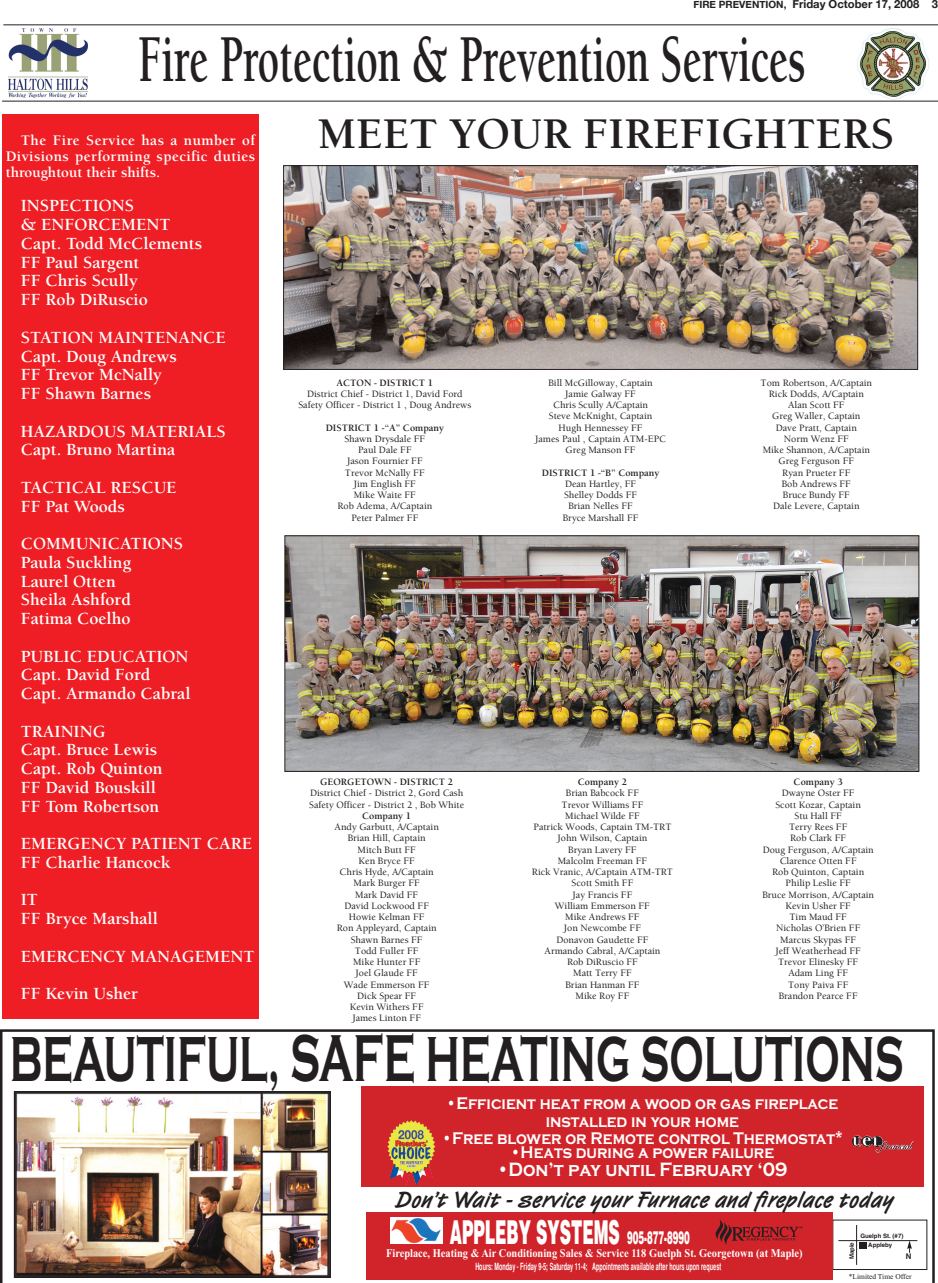
<style>
.page{position:relative;width:938px;height:1283px;background:#fff}
.page>*{position:absolute;margin:0;border:0;box-sizing:border-box;transform-origin:0 0}
.t1{font:700 68.75px "Berkeley";color:#231f20;scale:.6 1}
.t2{font:700 65.88px "Copperplate Gothic";color:#231f20;scale:.61 1}
.t3{font:700 45px "Berkeley";color:#231f20}
.t4{font:900 32.88px "Helvetica";color:#fff;scale:.48 1}
.t5{font:23px "Van Dijk Bold Plain";color:#231f20;scale:1.04 1}
.t6{font:700 20px "Copperplate Gothic";color:#fff;scale:.87 1}
.t7{font:700 17.5px/18.8px "Berkeley";color:#fff}
.t8{font:700 17.5px/17.5px "Copperplate Gothic";color:#fff;text-align:center;scale:.87 1}
.t9{font:700 15px/16.2px "Berkeley";letter-spacing:.02em;color:#fff;text-align:justify}
.t10{font:700 11.75px "Times New Roman";color:#fff;scale:.89 1}
.t11{font:700 11.25px "Helvetica Neue";color:#231f20}
.t12{font:500 10px/11.2px "Berkeley";color:#231f20;text-align:center}
.t13{font:700 10px "Berkeley";color:#231f20}
.t14{font:10px "Helvetica CY Bold";color:#fff;scale:.68 1}
.t15{font:700 7.75px "Helvetica";color:#231f20}
.t16{font:7.5px "Times New Roman";color:#231f20}
.t17{font:700 6.12px "Helvetica";color:#231f20}
.t18{font:700 6px/9.1px "Helvetica";color:#231f20;text-align:center}
.s1{font-size:10px}
.s2{font-size:68.62px}
.s3{font-size:18px}
</style>
<div class="page">
<svg style="left:0;top:1029px;width:934px;height:253px"></svg>
<img style="left:16px;top:1093px;width:312px;height:182px">
<div style="left:14px;top:1091px;width:316px;height:186px;border:1px solid #231f20"></div>
<div style="left:361px;top:1086px;width:562px;height:100px;background:#d1232a"></div>
<img style="left:387px;top:1120px;width:48px;height:65px">
<img style="left:852px;top:1135px;width:61px;height:17px">
<hr style="left:856px;top:1225px;width:1px;height:39px;background:#231f20">
<hr style="left:838px;top:1240px;width:79px;height:1px;background:#231f20">
<div style="left:858px;top:1242px;width:8px;height:6px;background:#231f20"></div>
<svg style="left:907px;top:1240px;width:4px;height:12px"></svg>
<div style="left:366px;top:1211px;width:466px;height:68px;background:#d1232a"></div>
<img style="left:390px;top:1217px;width:52px;height:26px">
<img style="left:715px;top:1219px;width:88px;height:26px">
<img style="left:8px;top:28px;width:80px;height:70px">
<img style="left:857px;top:28px;width:72px;height:71px">
<hr style="left:3px;top:25px;width:935px;height:1px;background:#231f20">
<hr style="left:2px;top:101px;width:936px;height:1px;background:#231f20">
<div style="left:2px;top:114px;width:257px;height:904px;background:#ee1e24"></div>
<img style="left:285px;top:167px;width:631px;height:201px">
<div style="left:283px;top:165px;width:635px;height:205px;border:1px solid #231f20"></div>
<img style="left:286px;top:537px;width:631px;height:232px">
<div style="left:284px;top:535px;width:635px;height:236px;border:1px solid #231f20"></div>
<p class="t11" style="left:693px;top:-3px;width:246px"><span class="s1">FIRE PREVENTION,</span> Friday October 17, 2008 3</p>
<h1 class="t1" style="left:138px;top:32px;width:1114px">Fire Protection &amp; Prevention Services</h1>
<h3 class="t9" style="left:6px;top:133px;width:251px;text-indent:15px">The Fire Service has a number of Divisions performing specific duties throughtout their shifts.</h3>
<h3 class="t7" style="left:21px;top:198px;width:183px">INSPECTIONS<br>&amp; ENFORCEMENT<br>Capt. Todd McClements<br>FF Paul Sargent<br>FF Chris Scully<br>FF Rob DiRuscio</h3>
<h3 class="t7" style="left:21px;top:329px;width:207px">STATION MAINTENANCE<br>Capt. Doug Andrews<br>FF Trevor McNally<br>FF Shawn Barnes</h3>
<h3 class="t7" style="left:21px;top:423px;width:206px">HAZARDOUS MATERIALS<br>Capt. Bruno Martina</h3>
<h3 class="t7" style="left:21px;top:479px;width:157px">TACTICAL RESCUE<br>FF Pat Woods</h3>
<h3 class="t7" style="left:21px;top:536px;width:164px">COMMUNICATIONS<br>Paula Suckling<br>Laurel Otten<br>Sheila Ashford<br>Fatima Coelho</h3>
<h3 class="t7" style="left:21px;top:648px;width:171px">PUBLIC EDUCATION<br>Capt. David Ford<br>Capt. Armando Cabral</h3>
<h3 class="t7" style="left:21px;top:723px;width:143px">TRAINING<br>Capt. Bruce Lewis<br>Capt. Rob Quinton<br>FF David Bouskill<br>FF Tom Robertson</h3>
<h3 class="t7" style="left:21px;top:836px;width:233px">EMERGENCY PATIENT CARE<br>FF Charlie Hancock</h3>
<h3 class="t7" style="left:21px;top:892px;width:139px">IT<br>FF Bryce Marshall</h3>
<h3 class="t7" style="left:21px;top:939px;width:235px;line-height:37.5px">EMERCENCY MANAGEMENT<br>FF Kevin Usher</h3>
<h3 class="t3" style="left:318px;top:116px;width:578px">MEET YOUR FIREFIGHTERS</h3>
<p class="t13" style="left:336px;top:378px;width:98px">ACTON - DISTRICT 1</p>
<p class="t12" style="left:298px;top:389px;width:174px">District Chief - District 1, David Ford<br>Safety Officer - District 1 , Doug Andrews</p>
<p class="t13" style="left:326px;top:423px;width:120px">DISTRICT 1 -“A” Company</p>
<p class="t12" style="left:337px;top:434px;width:96px">Shawn Drysdale FF<br>Paul Dale FF<br>Jason Fournier FF<br>Trevor McNally FF<br>Jim English FF<br>Mike Waite FF<br>Rob Adema, A/Captain<br>Peter Palmer FF</p>
<p class="t12" style="left:535px;top:378px;width:132px">Bill McGilloway, Captain<br>Jamie Galway FF<br>Chris Scully A/Captain<br>Steve McKnight, Captain<br>Hugh Hennessey FF<br>James Paul , Captain ATM-EPC<br>Greg Manson FF</p>
<p class="t13" style="left:542px;top:468px;width:119px">DISTRICT 1 -“B” Company</p>
<p class="t12" style="left:563px;top:479px;width:77px">Dean Hartley, FF<br>Shelley Dodds FF<br>Brian Nelles FF<br>Bryce Marshall FF</p>
<p class="t12" style="left:760px;top:378px;width:113px">Tom Robertson, A/Captain<br>Rick Dodds, A/Captain<br>Alan Scott FF<br>Greg Waller, Captain<br>Dave Pratt, Captain<br>Norm Wenz FF<br>Mike Shannon, A/Captain<br>Greg Ferguson FF<br>Ryan Prueter FF<br>Bob Andrews FF<br>Bruce Bundy FF<br>Dale Levere, Captain</p>
<p class="t13" style="left:320px;top:778px;width:135px">GEORGETOWN - DISTRICT 2</p>
<p class="t12" style="left:309px;top:788px;width:156px;text-align:left">District Chief - District 2, Gord Cash<br>Safety Officer - District 2 , Bob White</p>
<p class="t13" style="left:362px;top:811px;width:51px">Company 1</p>
<p class="t12" style="left:334px;top:822px;width:106px">Andy Garbutt, A/Captain<br>Brian Hill, Captain<br>Mitch Butt FF<br>Ken Bryce FF<br>Chris Hyde, A/Captain<br>Mark Burger FF<br>Mark David FF<br>David Lockwood FF<br>Howie Kelman FF<br>Ron Appleyard, Captain<br>Shawn Barnes FF<br>Todd Fuller FF<br>Mike Hunter FF<br>Joel Glaude FF<br>Wade Emmerson FF<br>Dick Spear FF<br>Kevin Withers FF<br>James Linton FF</p>
<p class="t13" style="left:578px;top:778px;width:51px">Company 2</p>
<p class="t12" style="left:532px;top:788px;width:143px">Brian Babcock FF<br>Trevor Williams FF<br>Michael Wilde FF<br>Patrick Woods, Captain TM-TRT<br>John Wilson, Captain<br>Bryan Lavery FF<br>Malcolm Freeman FF<br>Rick Vranic, A/Captain ATM-TRT<br>Scott Smith FF<br>Jay Francis FF<br>William Emmerson FF<br>Mike Andrews FF<br>Jon Newcombe FF<br>Donavon Gaudette FF<br>Armando Cabral, A/Captain<br>Rob DiRuscio FF<br>Matt Terry FF<br>Brian Hanman FF<br>Mike Roy FF</p>
<p class="t13" style="left:793px;top:778px;width:51px">Company 3</p>
<p class="t12" style="left:762px;top:788px;width:113px">Dwayne Oster FF<br>Scott Kozar, Captain<br>Stu Hall FF<br>Terry Rees FF<br>Rob Clark FF<br>Doug Ferguson, A/Captain<br>Clarence Otten FF<br>Rob Quinton, Captain<br>Philip Leslie FF<br>Bruce Morrison, A/Captain<br>Kevin Usher FF<br>Tim Maud FF<br>Nicholas O’Brien FF<br>Marcus Skypas FF<br>Jeff Weatherhead FF<br>Trevor Elinesky FF<br>Adam Ling FF<br>Tony Paiva FF<br>Brandon Pearce FF</p>
<h2 class="t2" style="left:10px;top:1019px;width:1466px">BEAUTIFUL, <span class="s2">SAFE</span> HEATING SOLUTIONS</h2>
<h3 class="t8" style="left:446px;top:1094px;width:452px">•Efficient heat from a wood or gas fireplace installed in your home</h3>
<h3 class="t8" style="left:442px;top:1129px;width:462px">•Free blower or Remote control Thermostat*</h3>
<h3 class="t8" style="left:510px;top:1143px;width:305px">•Heats during a power failure</h3>
<h3 class="t6" style="left:497px;top:1157px;width:335px">•Don’t pay until February ‘09</h3>
<h3 class="t5" style="left:396px;top:1185px;width:480px">Don’t Wait - service your Furnace and fireplace today</h3>
<h3 class="t4" style="left:450px;top:1220px;width:502px">APPLEBY SYSTEMS <span class="s3">905-877-8990</span></h3>
<p class="t10" style="left:386px;top:1248px;width:469px">Fireplace, Heating &amp; Air Conditioning Sales &amp; Service 118 Guelph St. Georgetown (at Maple)</p>
<p class="t14" style="left:475px;top:1260px;width:363px">Hours: Monday - Friday 9-5; Saturday 11-4; Appointments available after hours upon request</p>
<p class="t16" style="left:848px;top:1272px;width:64px">*Limited Time Offer</p>
<p class="t18" style="left:860px;top:1231px;width:44px">Guelph St. (#7)<br>Appleby</p>
<p class="t17" style="left:849px;top:1259px;width:19px;rotate:-90deg">Maple</p>
<p class="t15" style="left:905px;top:1253px;width:7px">N</p>
</div>
